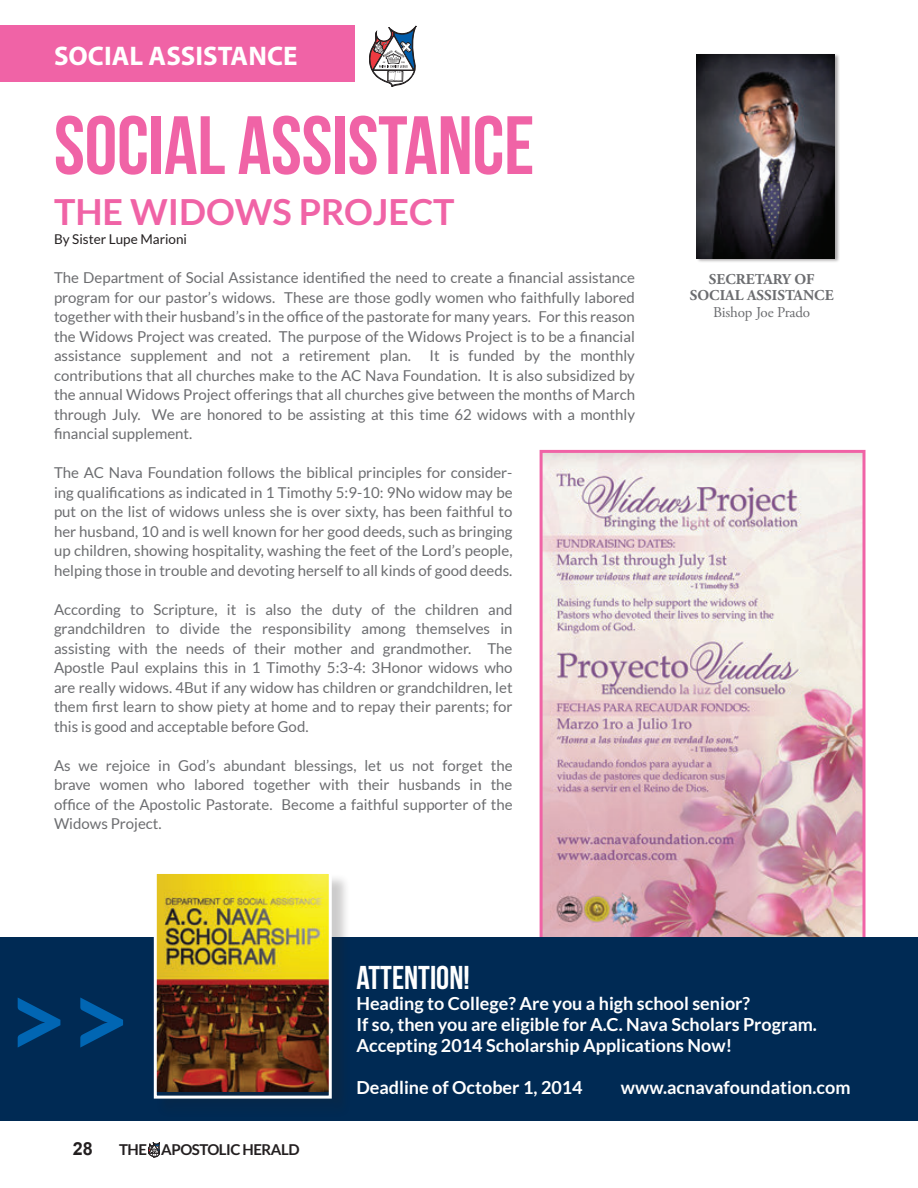
<style>
.page{position:relative;width:918px;height:1188px;background:#fff}
.page>*{position:absolute;margin:0;border:0;box-sizing:border-box;transform-origin:0 0}
.t1{font:700 108px "Lato";color:#0166b3}
.t2{font:82.5px "Bebas Neue";letter-spacing:-.005em;color:#f063a6}
.t3{font:700 36px "Lato";color:#f063a6}
.t4{font:33px "Bebas Neue";color:#fff}
.t5{font:700 27px "Myriad";color:#fff}
.t6{font:700 18px/21px "Lato";color:#fff}
.t7{font:700 18px "Arial";color:#231f20}
.t8{font:15px/19.5px "Lato";color:#6c6d70;text-align:justify}
.t9{font:700 15px/16.5px "Adobe Garamond Pro";letter-spacing:.005em;color:#6c6d70}
.t10{font:700 15px "Lato";letter-spacing:-.03em;color:#231f20}
.t11{font:15px "Adobe Garamond Pro";color:#6c6d70}
.t12{font:13.5px "Lato";color:#231f20}
</style>
<div class="page">
<svg style="left:148px;top:1142px;width:12px;height:15px"></svg>
<img style="left:544px;top:454px;width:318px;height:482px">
<div style="left:540px;top:450px;width:326px;height:490px;border:3px solid #f063a6"></div>
<div style="left:696px;top:53px;width:144px;height:210px;background:#231f20;opacity:.4"></div>
<img style="left:697px;top:54px;width:138px;height:204px">
<div style="left:0;top:26px;width:354px;height:56px;background:#f063a6"></div>
<div style="left:0;top:937px;width:918px;height:183px;background:#002a54"></div>
<div style="left:156px;top:873px;width:194px;height:244px;background:#231f20;opacity:.23"></div>
<img style="left:158px;top:875px;width:170px;height:216px">
<div style="left:154px;top:871px;width:178px;height:228px;border:3px solid #fff"></div>
<svg style="left:369px;top:26px;width:47px;height:60px"></svg>
<h3 class="t5" style="left:54px;top:42px;width:245px">SOCIAL ASSISTANCE</h3>
<h2 class="t2" style="left:54px;top:100px;width:482px">SOCIAL ASSISTANCE</h2>
<h3 class="t3" style="left:54px;top:191px;width:395px">The Widows Project</h3>
<p class="t12" style="left:54px;top:232px;width:135px">By Sister Lupe Marioni</p>
<p class="t8" style="left:54px;top:268px;width:583px">The Department of Social Assistance identified the need to create a financial assistance program for our pastor’s widows. These are those godly women who faithfully labored together with their husband’s in the office of the pastorate for many years. For this reason the Widows Project was created. The purpose of the Widows Project is to be a financial assistance supplement and not a retirement plan. It is funded by the monthly contributions that all churches make to the AC Nava Foundation. It is also subsidized by the annual Widows Project offerings that all churches give between the months of March through July. We are honored to be assisting at this time 62 widows with a monthly financial supplement.</p>
<p class="t8" style="left:54px;top:463px;width:460px">The AC Nava Foundation follows the biblical principles for consider&shy;ing qualifications as indicated in 1 Timothy 5:9-10: 9No widow may be put on the list of widows unless she is over sixty, has been faithful to her husband, 10 and is well known for her good deeds, such as bringing up children, showing hospitality, washing the feet of the Lord’s people, helping those in trouble and devoting herself to all kinds of good deeds.</p>
<p class="t8" style="left:54px;top:599px;width:460px">According to Scripture, it is also the duty of the children and grandchildren to divide the responsibility among themselves in assisting with the needs of their mother and grandmother. The Apostle Paul explains this in 1 Timothy 5:3-4: 3Honor widows who are really widows. 4But if any widow has children or grandchildren, let them first learn to show piety at home and to repay their parents; for this is good and acceptable before God.</p>
<p class="t8" style="left:54px;top:755px;width:460px">As we rejoice in God’s abundant blessings, let us not forget the brave women who labored together with their husbands in the office of the Apostolic Pastorate. Become a faithful supporter of the Widows Project.</p>
<p class="t9" style="left:690px;top:271px;width:126px;text-indent:19px">SECRETARY OF<br>SOCIAL ASSIS</p>
<p class="t9" style="left:785px;top:288px;width:50px">TANCE</p>
<p class="t11" style="left:713px;top:303px;width:99px">Bishop Joe Prado</p>
<h1 class="t1" style="left:5px;top:958px;width:127px">&gt;&gt;</h1>
<p class="t7" style="left:73px;top:1137px;width:22px">28</p>
<p class="t10" style="left:119px;top:1141px;width:182px">The Apostolic herald</p>
<h3 class="t4" style="left:356px;top:959px;width:115px">ATTENTION!</h3>
<p class="t6" style="left:356px;top:993px;width:462px">Heading to College? Are you a high school senior?<br>If so, then you are eligible for A.C. Nava Scholars Program.<br>Accepting 2014 Scholarship Applications Now!</p>
<p class="t6" style="left:356px;top:1077px;width:228px">Deadline of October 1, 2014</p>
<p class="t6" style="left:621px;top:1077px;width:231px">www.acnavafoundation.com</p>
</div>
